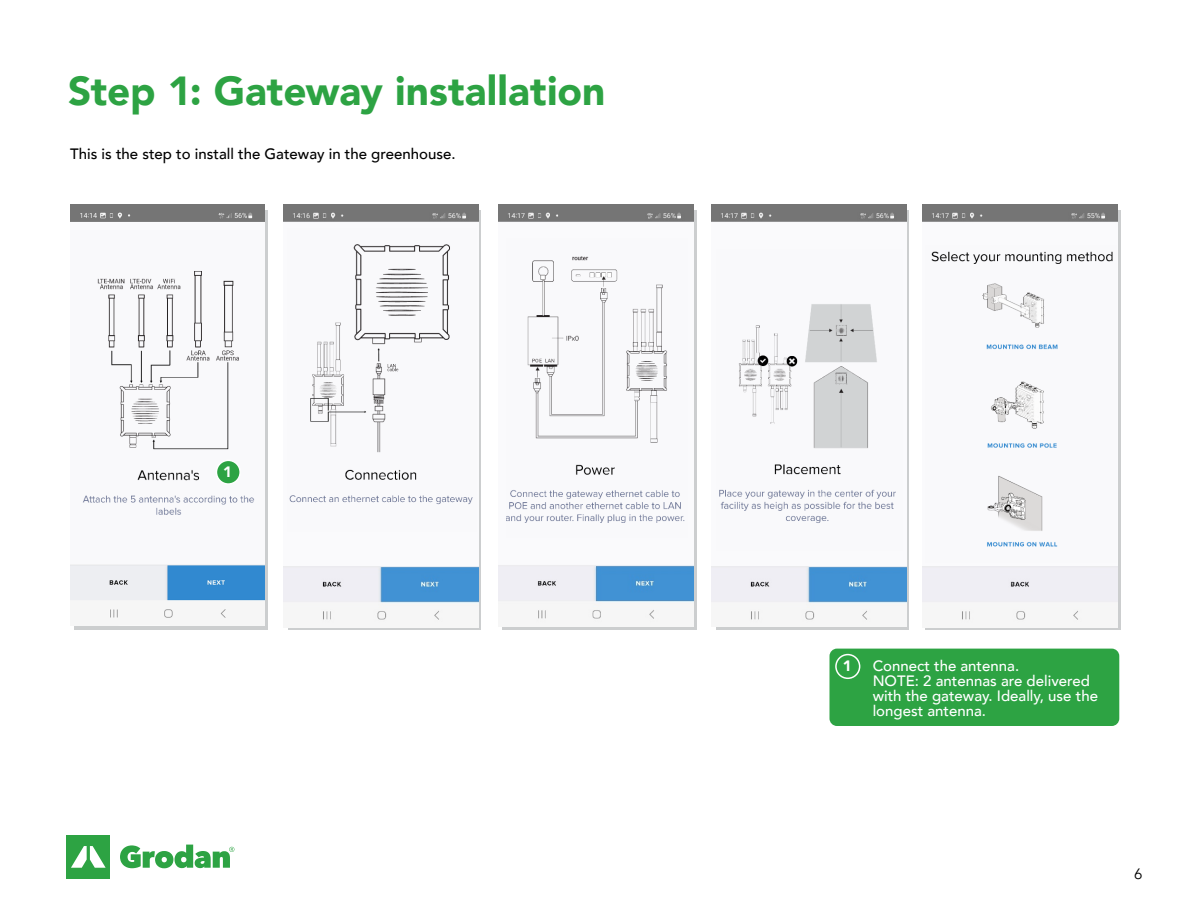
<style>
.page{position:relative;width:1188px;height:918px;background:#fff}
.page>*{position:absolute;margin:0;border:0;box-sizing:border-box;transform-origin:0 0}
.t1{font:900 40.5px "Avenir";color:#2da343}
.t2{font:500 15px/15px "Avenir";color:#fff}
.t3{font:500 15px "Avenir";color:#000}
.t4{font:900 15px "Avenir";color:#fff}
.t5{font:15px "Avenir";color:#000}
</style>
<div class="page">
<img style="left:70px;top:204px;width:195px;height:414px">
<img style="left:72px;top:235px;width:189px;height:298px">
<div style="left:502px;top:210px;width:194px;height:420px;background:linear-gradient(to right,#cccecf,#cccecf)"></div>
<svg style="left:716px;top:210px;width:193px;height:420px;fill:#cccecf"></svg>
<div style="left:67px;top:835px;width:43px;height:44px;background:#2da343"></div>
<svg style="left:71px;top:846px;width:35px;height:22px"></svg>
<svg style="left:120px;top:845px;width:114px;height:23px"></svg>
<div style="left:830px;top:649px;width:289px;height:77px;background:#2da343;border-radius:8px"></div>
<div style="left:835px;top:654px;width:25px;height:25px;border:2px solid #fff;border-radius:50%"></div>
<img style="left:284px;top:204px;width:195px;height:418px">
<img style="left:498px;top:205px;width:195px;height:422px">
<img style="left:711px;top:205px;width:195px;height:422px">
<img style="left:922px;top:205px;width:196px;height:417px">
<div style="left:216px;top:460px;width:24px;height:24px;background:#2da343;border-radius:50%"></div>
<div style="left:216px;top:460px;width:25px;height:25px;border:2px solid #fff;border-radius:50%"></div>
<img style="left:288px;top:228px;width:188px;height:304px">
<img style="left:507px;top:239px;width:180px;height:299px">
<img style="left:716px;top:249px;width:186px;height:302px">
<img style="left:926px;top:245px;width:191px;height:317px">
<h1 class="t1" style="left:68px;top:56px;width:539px">Step 1: Gateway installation</h1>
<p class="t3" style="left:70px;top:141px;width:387px">This is the step to install the Gateway in the greenhouse.</p>
<p class="t4" style="left:223px;top:459px;width:10px">1</p>
<p class="t4" style="left:843px;top:653px;width:10px">1</p>
<p class="t2" style="left:873px;top:657px;width:227px">Connect the antenna.<br>NOTE: 2 antennas are delivered with the gateway. Ideally, use the longest antenna.</p>
<p class="t5" style="left:1134px;top:865px;width:10px">6</p>
</div>
